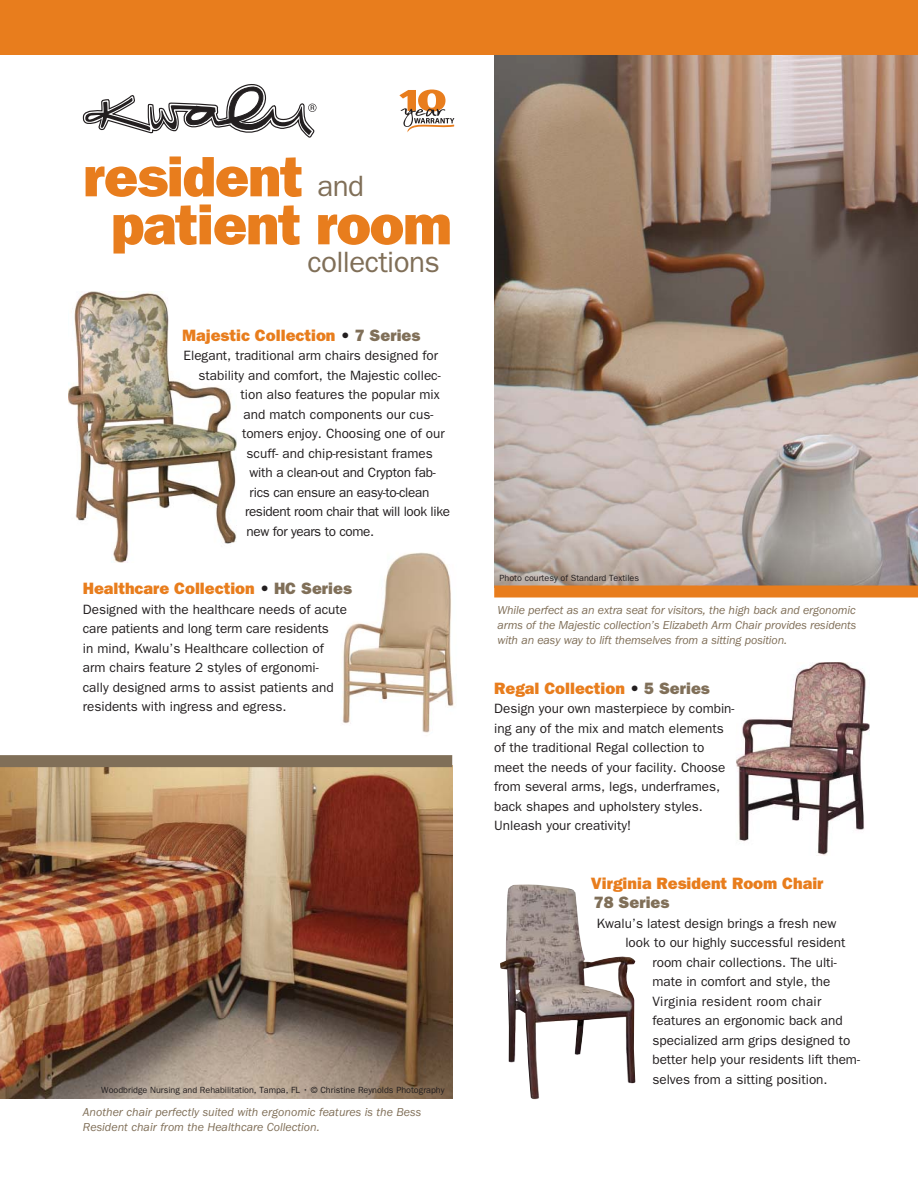
<style>
.page{position:relative;width:918px;height:1188px;background:#fff}
.page>*{position:absolute;margin:0;border:0;box-sizing:border-box;transform-origin:0 0}
.t1{font:800 57.3px/48px "Franklin Gothic";letter-spacing:-.02em;color:#e87d1d}
.t2{font:29.55px "Franklin Gothic";letter-spacing:-.02em;color:#806f58}
.t3{font:800 16.5px "Franklin Gothic";color:#e87d1d}
.t4{font:800 16.5px "Franklin Gothic";color:#806f58}
.t5{font:13.5px/19.5px "Franklin Gothic";color:#231f20}
.t6{font:13.5px "Franklin Gothic";letter-spacing:-.025em;color:#231f20}
.t7{font:13.5px "Franklin Gothic";letter-spacing:.02em;color:#231f20}
.t8{font:italic 12px/15px "Franklin Gothic";color:#806f58;text-align:justify}
.t9{font:9px "Franklin Gothic";color:#231f20}
.s1{font-weight:400;font-size:29.55px;color:#806f58}
.s2{color:#231f20}
.s3{color:#806f58}
</style>
<div class="page">
<img style="left:0;top:767px;width:452px;height:331px">
<img style="left:494px;top:55px;width:424px;height:531px">
<div style="left:0;top:0;width:918px;height:55px;background:#e87d1d"></div>
<svg style="left:82px;top:84px;width:234px;height:54px"></svg>
<img style="left:69px;top:291px;width:168px;height:272px">
<div style="left:0;top:755px;width:452px;height:12px;background:#806f58"></div>
<div style="left:494px;top:586px;width:424px;height:12px;background:#e87d1d"></div>
<img style="left:342px;top:552px;width:112px;height:181px">
<img style="left:500px;top:884px;width:135px;height:216px">
<img style="left:736px;top:662px;width:133px;height:194px">
<svg style="left:399px;top:90px;width:55px;height:42px"></svg>
<h1 class="t1" style="left:111px;top:157px;width:343px;text-indent:-28px">resident <span class="s1">and </span>patient room</h1>
<h2 class="t2" style="left:308px;top:252px;width:134px">collections</h2>
<p class="t3" style="left:182px;top:330px;width:240px">Majestic Collection <span class="s2">•</span> <span class="s3">7 Series</span></p>
<p class="t5" style="left:184px;top:347px;width:256px">Elegant, traditional arm chairs designed for</p>
<p class="t5" style="left:199px;top:367px;width:244px">stability and comfort, the Majestic collec-</p>
<p class="t5" style="left:241px;top:386px;width:201px">tion also features the popular mix</p>
<p class="t5" style="left:244px;top:406px;width:191px">and match components our cus-</p>
<p class="t5" style="left:242px;top:425px;width:204px">tomers enjoy. Choosing one of our</p>
<p class="t5" style="left:247px;top:445px;width:188px">scuff- and chip-resistant frames</p>
<p class="t5" style="left:250px;top:464px;width:188px">with a clean-out and Crypton fab-</p>
<p class="t6" style="left:250px;top:488px;width:181px">rics can ensure an easy-to-clean</p>
<p class="t6" style="left:245px;top:507px;width:207px">resident room chair that will look like</p>
<p class="t6" style="left:247px;top:527px;width:129px">new for years to come.</p>
<p class="t9" style="left:499px;top:574px;width:141px">Photo courtesy of Standard Textiles</p>
<p class="t3" style="left:83px;top:583px;width:271px">Healthcare Collection <span class="s2">•</span> <span class="s3">HC Series</span></p>
<p class="t5" style="left:83px;top:601px;width:266px">Designed with the healthcare needs of acute care patients and long term care residents<br>in mind, Kwalu’s Healthcare collection of arm chairs feature 2 styles of ergonomi&shy;cally designed arms to assist patients and residents with ingress and egress.</p>
<p class="t8" style="left:497px;top:603px;width:360px">While perfect as an extra seat for visitors, the high back and ergonomic arms of the Majestic collection’s Elizabeth Arm Chair provides residents with an easy way to lift themselves from a sitting position.</p>
<p class="t3" style="left:494px;top:682px;width:217px">Regal Collection <span class="s2">•</span> <span class="s3">5 Series</span></p>
<p class="t5" style="left:494px;top:700px;width:242px">Design your own masterpiece by combin&shy;ing any of the mix and match elements of the traditional Regal collection to meet the needs of your facility. Choose from several arms, legs, underframes, back shapes and upholstery styles.<br>Unleash your creativity!</p>
<p class="t9" style="left:101px;top:1087px;width:345px">Woodbridge Nursing and Rehabilitation, Tampa, FL • © Christine Reynolds Photography</p>
<p class="t8" style="left:83px;top:1105px;width:340px">Another chair perfectly suited with ergonomic features is the Bess<br>Resident chair from the Healthcare Collection.</p>
<p class="t3" style="left:591px;top:877px;width:234px">Virginia Resident Room Chair</p>
<p class="t4" style="left:594px;top:897px;width:77px">78 Series</p>
<p class="t5" style="left:597px;top:914px;width:241px">Kwalu’s latest design brings a fresh new</p>
<p class="t5" style="left:625px;top:934px;width:222px">look to our highly successful resident</p>
<p class="t5" style="left:652px;top:953px;width:186px">room chair collections. The ulti-</p>
<p class="t5" style="left:652px;top:973px;width:179px">mate in comfort and style, the</p>
<p class="t7" style="left:652px;top:996px;width:171px">Virginia resident room chair</p>
<p class="t5" style="left:652px;top:1012px;width:192px">features an ergonomic back and</p>
<p class="t5" style="left:652px;top:1031px;width:199px">specialized arm grips designed to</p>
<p class="t5" style="left:652px;top:1051px;width:209px">better help your residents lift them-</p>
<p class="t5" style="left:652px;top:1070px;width:177px">selves from a sitting position.</p>
</div>
